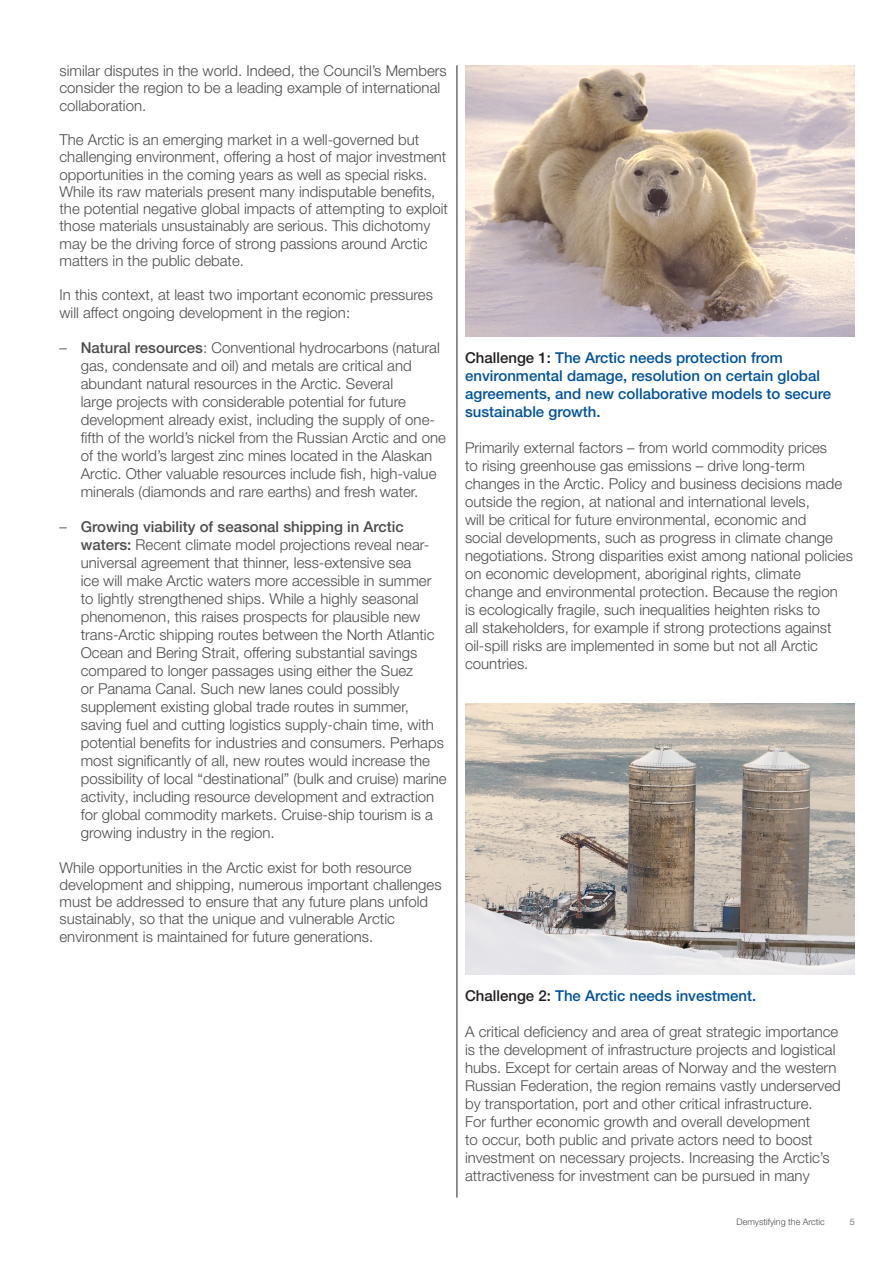
<style>
.page{position:relative;width:893px;height:1263px;background:#fff}
.page>*{position:absolute;margin:0;border:0;box-sizing:border-box;transform-origin:0 0}
.Normal1{font:300 15px/18px "Helvetica Neue LT Pro";color:#4b4c4d}
.Normal1-2{font:500 15px/18px "Helvetica Neue LT Pro";color:#01529a}
.t1{font:300 9px "Helvetica Neue LT Pro";color:#4b4c4d}
.s1{font-weight:500}
.s2{color:#231f20}
</style>
<div class="page">
<img style="left:465px;top:65px;width:390px;height:271px">
<img style="left:465px;top:703px;width:390px;height:271px">
<hr style="left:457px;top:65px;width:1px;height:1132px;background:#231f20">
<p class="Normal1" style="left:60px;top:62px;width:389px;line-height:17.2px">similar disputes in the world. Indeed, the Council’s Members consider the region to be a leading example of international collaboration.</p>
<p class="Normal1" style="left:60px;top:131px;width:390px;line-height:17.2px">The Arctic is an emerging market in a well-governed but challenging environment, offering a host of major investment opportunities in the coming years as well as special risks.<br>While its raw materials present many indisputable benefits, the potential negative global impacts of attempting to exploit those materials unsustainably are serious. This dichotomy may be the driving force of strong passions around Arctic matters in the public debate.</p>
<p class="Normal1" style="left:60px;top:286px;width:375px;line-height:17.2px">In this context, at least two important economic pressures will affect ongoing development in the region:</p>
<p class="Normal1" style="left:81px;top:338px;width:367px;text-indent:-21px">– <span class="s1">Natural resources</span>: Conventional hydrocarbons (natural gas, condensate and oil) and metals are critical and abundant natural resources in the Arctic. Several<br>large projects with considerable potential for future development already exist, including the supply of one&shy;fifth of the world’s nickel from the Russian Arctic and one of the world’s largest zinc mines located in the Alaskan Arctic. Other valuable resources include fish, high-value minerals (diamonds and rare earths) and fresh water.</p>
<p class="Normal1" style="left:81px;top:517px;width:367px;text-indent:-21px">– <span class="s1">Growing viability of seasonal shipping in Arctic waters:</span> Recent climate model projections reveal near&shy;universal agreement that thinner, less-extensive sea<br>ice will make Arctic waters more accessible in summer to lightly strengthened ships. While a highly seasonal phenomenon, this raises prospects for plausible new trans-Arctic shipping routes between the North Atlantic Ocean and Bering Strait, offering substantial savings compared to longer passages using either the Suez<br>or Panama Canal. Such new lanes could possibly supplement existing global trade routes in summer, saving fuel and cutting logistics supply-chain time, with potential benefits for industries and consumers. Perhaps most significantly of all, new routes would increase the possibility of local “destinational” (bulk and cruise) marine activity, including resource development and extraction for global commodity markets. Cruise-ship tourism is a growing industry in the region.</p>
<p class="Normal1" style="left:60px;top:858px;width:384px;line-height:17.2px">While opportunities in the Arctic exist for both resource development and shipping, numerous important challenges must be addressed to ensure that any future plans unfold sustainably, so that the unique and vulnerable Arctic environment is maintained for future generations.</p>
<p class="Normal1-2" style="left:465px;top:349px;width:368px"><span class="s2">Challenge 1:</span> The Arctic needs protection from environmental damage, resolution on certain global agreements, and new collaborative models to secure sustainable growth.</p>
<p class="Normal1" style="left:465px;top:438px;width:389px">Primarily external factors – from world commodity prices<br>to rising greenhouse gas emissions – drive long-term changes in the Arctic. Policy and business decisions made outside the region, at national and international levels,<br>will be critical for future environmental, economic and<br>social developments, such as progress in climate change negotiations. Strong disparities exist among national policies on economic development, aboriginal rights, climate<br>change and environmental protection. Because the region<br>is ecologically fragile, such inequalities heighten risks to<br>all stakeholders, for example if strong protections against oil-spill risks are implemented in some but not all Arctic countries.</p>
<p class="Normal1-2" style="left:465px;top:986px;width:293px"><span class="s2">Challenge 2:</span> The Arctic needs investment.</p>
<p class="Normal1" style="left:465px;top:1022px;width:377px">A critical deficiency and area of great strategic importance is the development of infrastructure projects and logistical hubs. Except for certain areas of Norway and the western Russian Federation, the region remains vastly underserved by transportation, port and other critical infrastructure.<br>For further economic growth and overall development<br>to occur, both public and private actors need to boost investment on necessary projects. Increasing the Arctic’s attractiveness for investment can be pursued in many</p>
<p class="t1" style="left:737px;top:1216px;width:90px">Demystifying the Arctic</p>
<p class="t1" style="left:850px;top:1216px;width:7px">5</p>
</div>
